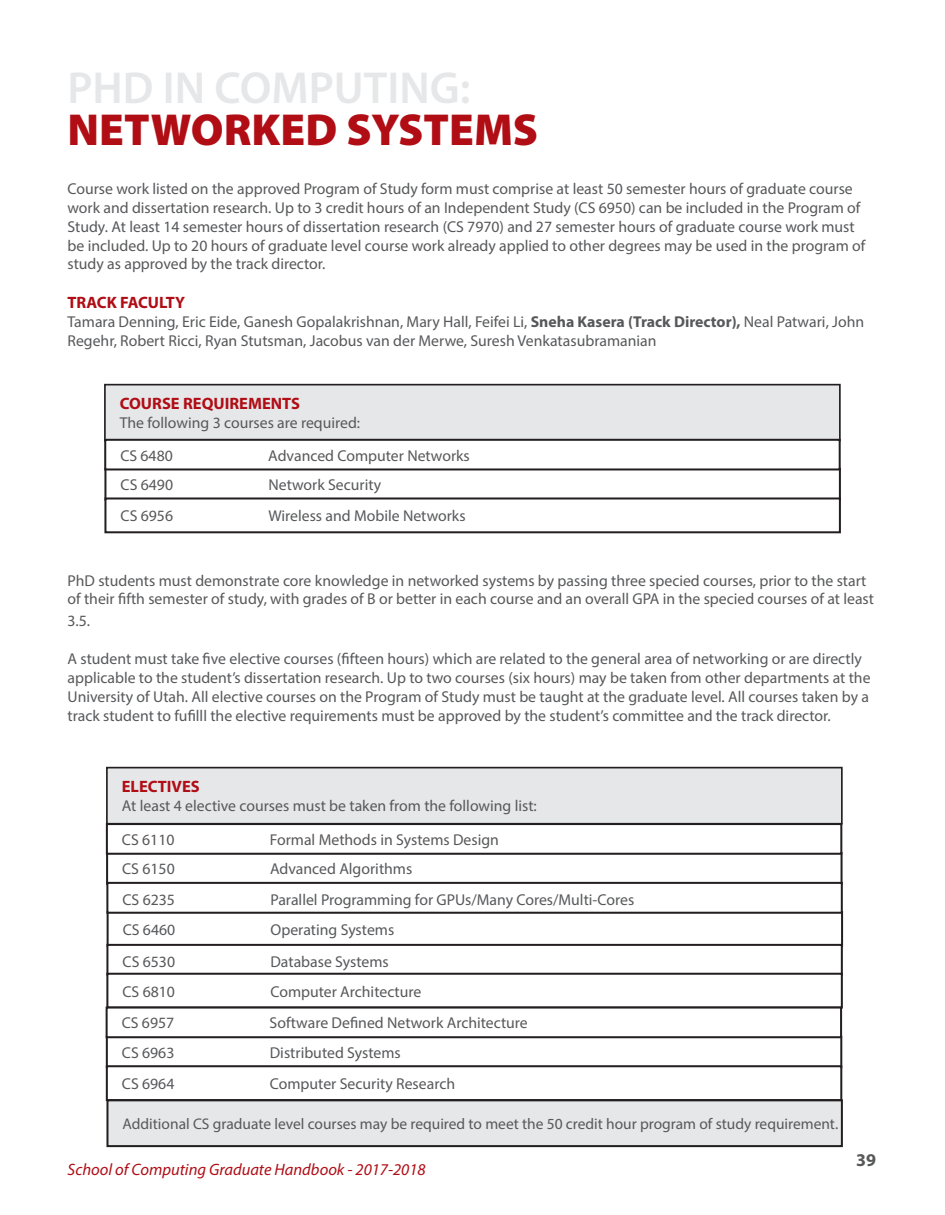
<style>
.page{position:relative;width:945px;height:1215px;background:#fff}
.page>*{position:absolute;margin:0;border:0;box-sizing:border-box;transform-origin:0 0}
.t1{font:900 45px "Myriad Pro";color:#b00d15}
.t2{font:600 45px "Myriad Pro";color:#e6e7e9}
.t3{font:700 18px "Myriad Pro";color:#57585a}
.t4{font:italic 16.5px "Myriad Pro";color:#b00d15}
.t5{font:700 16.5px "Myriad Pro";color:#b00d15}
.t6{font:15.75px/18.9px "Myriad Pro";color:#57585a}
.t7{font:15.45px "Myriad Pro";color:#57585a}
.s1{font-weight:700}
</style>
<div class="page">
<div style="left:105px;top:385px;width:735px;height:56px;background:#e6e7e9"></div>
<div style="left:104px;top:384px;width:737px;height:58px;border:2px solid #231f20"></div>
<div style="left:104px;top:497px;width:737px;height:36px;border:2px solid #231f20"></div>
<div style="left:104px;top:439px;width:737px;height:31px;border:2px solid #231f20"></div>
<div style="left:107px;top:768px;width:735px;height:56px;background:#e6e7e9"></div>
<div style="left:106px;top:767px;width:737px;height:58px;border:2px solid #231f20"></div>
<div style="left:107px;top:1100px;width:735px;height:46px;background:#e6e7e9"></div>
<div style="left:106px;top:1099px;width:737px;height:48px;border:2px solid #231f20"></div>
<div style="left:106px;top:823px;width:736px;height:32px;border:2px solid #231f20"></div>
<div style="left:106px;top:944px;width:737px;height:32px;border:2px solid #231f20"></div>
<div style="left:106px;top:973px;width:737px;height:36px;border:2px solid #231f20"></div>
<div style="left:106px;top:882px;width:737px;height:32px;border:2px solid #231f20"></div>
<div style="left:106px;top:1065px;width:736px;height:36px;border:2px solid #231f20"></div>
<div style="left:106px;top:1007px;width:736px;height:31px;border:2px solid #231f20"></div>
<p class="t2" style="left:68px;top:60px;width:404px">PHD IN COMPUTING:</p>
<p class="t1" style="left:68px;top:100px;width:472px">NETWORKED SYSTEMS</p>
<p class="t6" style="left:68px;top:179px;width:799px">Course work listed on the approved Program of Study form must comprise at least 50 semester hours of graduate course work and dissertation research. Up to 3 credit hours of an Independent Study (CS 6950) can be included in the Program of Study. At least 14 semester hours of dissertation research (CS 7970) and 27 semester hours of graduate course work must be included. Up to 20 hours of graduate level course work already applied to other degrees may be used in the program of study as approved by the track director.</p>
<p class="t5" style="left:68px;top:292px;width:119px">TRACK FACULTY</p>
<p class="t6" style="left:68px;top:312px;width:798px">Tamara Denning, Eric Eide, Ganesh Gopalakrishnan, Mary Hall, Feifei Li, <span class="s1">Sneha Kasera (Track Director),</span> Neal Patwari, John<br>Regehr, Robert Ricci, Ryan Stutsman, Jacobus van der Merwe, Suresh Venkatasubramanian</p>
<p class="t5" style="left:120px;top:393px;width:182px">COURSE REQUIREMENTS</p>
<p class="t6" style="left:120px;top:413px;width:242px">The following 3 courses are required:</p>
<p class="t6" style="left:120px;top:446px;width:54px">CS 6480</p>
<p class="t6" style="left:268px;top:446px;width:203px">Advanced Computer Networks</p>
<p class="t6" style="left:121px;top:475px;width:54px">CS 6490</p>
<p class="t6" style="left:268px;top:475px;width:114px">Network Security</p>
<p class="t6" style="left:121px;top:506px;width:54px">CS 6956</p>
<p class="t6" style="left:268px;top:506px;width:199px">Wireless and Mobile Networks</p>
<p class="t6" style="left:68px;top:571px;width:808px">PhD students must demonstrate core knowledge in networked systems by passing three specied courses, prior to the start of their fifth semester of study, with grades of B or better in each course and an overall GPA in the specied courses of at least</p>
<p class="t6" style="left:68px;top:611px;width:24px">3.5.</p>
<p class="t6" style="left:68px;top:649px;width:805px">A student must take five elective courses (fifteen hours) which are related to the general area of networking or are directly applicable to the student’s dissertation research. Up to two courses (six hours) may be taken from other departments at the University of Utah. All elective courses on the Program of Study must be taught at the graduate level. All courses taken by a track student to fufilll the elective requirements must be approved by the student’s committee and the track director.</p>
<p class="t5" style="left:122px;top:776px;width:80px">ELECTIVES</p>
<p class="t6" style="left:122px;top:796px;width:417px">At least 4 elective courses must be taken from the following list:</p>
<p class="t6" style="left:122px;top:830px;width:54px">CS 6110</p>
<p class="t6" style="left:270px;top:830px;width:231px">Formal Methods in Systems Design</p>
<p class="t6" style="left:122px;top:859px;width:54px">CS 6150</p>
<p class="t6" style="left:270px;top:859px;width:144px">Advanced Algorithms</p>
<p class="t6" style="left:122px;top:890px;width:54px">CS 6235</p>
<p class="t6" style="left:270px;top:890px;width:365px">Parallel Programming for GPUs/Many Cores/Multi-Cores</p>
<p class="t6" style="left:123px;top:920px;width:54px">CS 6460</p>
<p class="t6" style="left:271px;top:920px;width:125px">Operating Systems</p>
<p class="t6" style="left:123px;top:952px;width:54px">CS 6530</p>
<p class="t6" style="left:270px;top:952px;width:120px">Database Systems</p>
<p class="t6" style="left:122px;top:982px;width:54px">CS 6810</p>
<p class="t6" style="left:270px;top:982px;width:152px">Computer Architecture</p>
<p class="t6" style="left:122px;top:1013px;width:54px">CS 6957</p>
<p class="t6" style="left:270px;top:1013px;width:260px">Software Defined Network Architecture</p>
<p class="t6" style="left:122px;top:1043px;width:54px">CS 6963</p>
<p class="t6" style="left:270px;top:1043px;width:132px">Distributed Systems</p>
<p class="t6" style="left:122px;top:1074px;width:54px">CS 6964</p>
<p class="t6" style="left:270px;top:1074px;width:187px">Computer Security Research</p>
<p class="t7" style="left:123px;top:1114px;width:717px">Additional CS graduate level courses may be required to meet the 50 credit hour program of study requirement.</p>
<p class="t4" style="left:68px;top:1159px;width:360px">School of Computing Graduate Handbook - 2017-2018</p>
<p class="t3" style="left:856px;top:1148px;width:21px">39</p>
</div>
